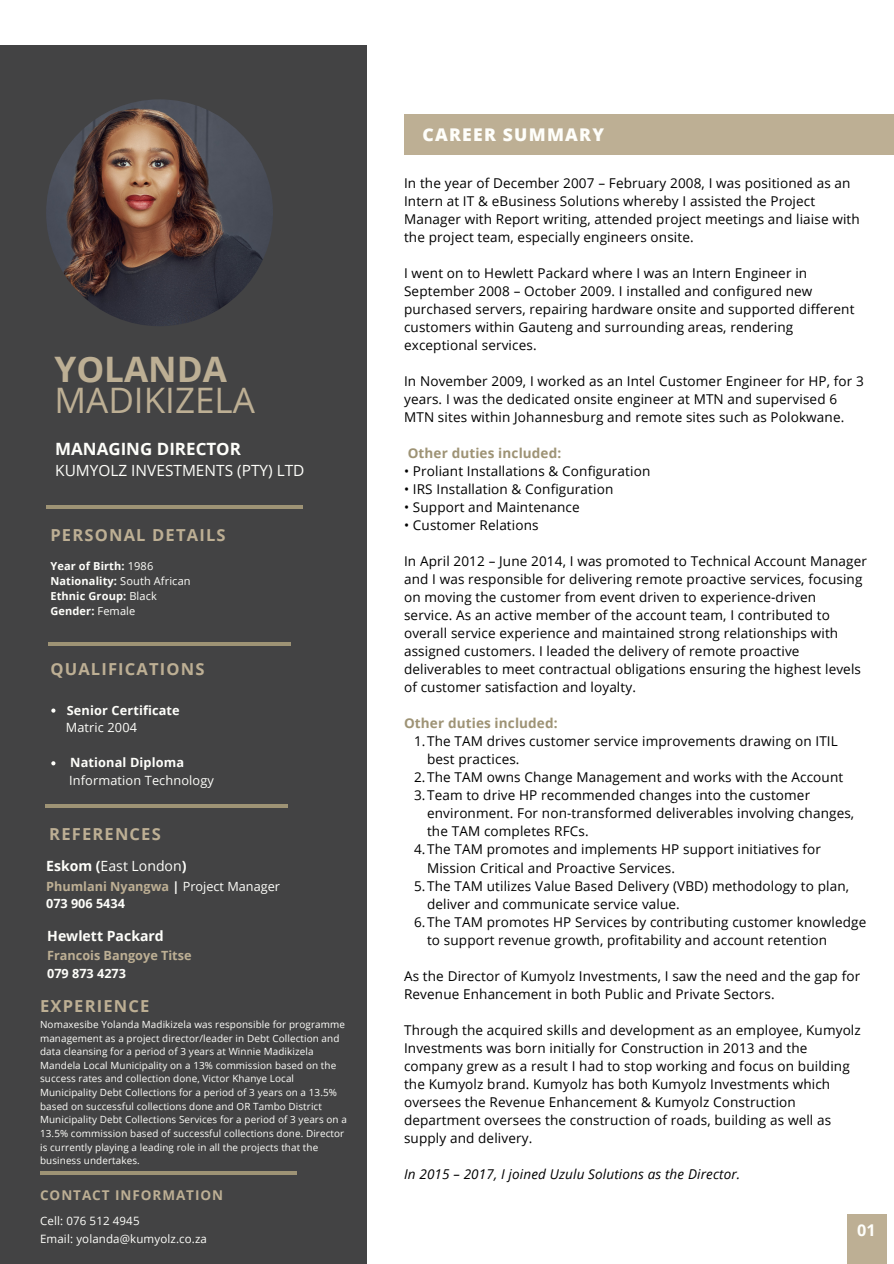
<style>
.page{position:relative;width:894px;height:1264px;background:#fff}
.page>*{position:absolute;margin:0;border:0;box-sizing:border-box;transform-origin:0 0}
.t1{font:35.1px "Open Sans";color:#bdaf94}
.t2{font:700 35.1px "Open Sans";color:#bdaf94}
.t3{font:800 17.55px "Open Sans";letter-spacing:.07em;color:#fefefa}
.t4{font:700 16.95px "Open Sans";color:#fefefa}
.t5{font:700 16.5px "Open Sans";letter-spacing:.07em;color:#bdaf94}
.t6{font:700 16.2px "Open Sans";color:#fefefa}
.t7{font:15.45px "Open Sans";color:#fefefa}
.t8{font:14.1px "Open Sans";color:#fefefa}
.t9{font:700 14.1px "Open Sans";color:#fefefa}
.t10{font:13.5px/18px "Open Sans";letter-spacing:.01em;color:#000}
.t11{font:italic 13.5px "Open Sans";letter-spacing:.01em;color:#000}
.t12{font:700 13.5px "Open Sans";letter-spacing:.01em;color:#9e9375}
.t13{font:700 13.5px "Open Sans";letter-spacing:.07em;color:#bdaf94}
.t14{font:700 12.75px "Open Sans";letter-spacing:.01em;color:#fefefa}
.t15{font:12.75px "Open Sans";letter-spacing:.01em;color:#fefefa}
.t16{font:700 12.6px/17.5px "Open Sans";color:#bdaf94}
.t17{font:700 12.6px "Open Sans";color:#fefefa}
.t18{font:11.55px "Open Sans";letter-spacing:.01em;color:#fefefa}
.t19{font:700 10.95px/14.7px "Open Sans";letter-spacing:.01em;color:#fefefa}
.t20{font:9.9px/13.6px "Open Sans";letter-spacing:.01em;color:#fefefa}
.s1{font-weight:400}
.s2{font-weight:700}
.s3{color:#fefefa}
.s4{font-weight:400;color:#fefefa}
</style>
<div class="page">
<div style="left:0;top:46px;width:367px;height:1217px;background:#434344"></div>
<hr style="left:49px;top:642px;width:242px;height:4px;background:#9e9375">
<img style="left:46px;top:99px;width:227px;height:227px;border-radius:50%">
<div style="left:846px;top:1213px;width:40px;height:50px;background:#bdaf94"></div>
<svg style="left:51px;top:708px;width:4px;height:4px"></svg>
<svg style="left:51px;top:761px;width:4px;height:4px"></svg>
<hr style="left:45px;top:804px;width:242px;height:3px;background:#9e9375">
<hr style="left:40px;top:1171px;width:257px;height:3px;background:#9e9375">
<div style="left:404px;top:114px;width:489px;height:41px;background:#bdaf94"></div>
<hr style="left:46px;top:505px;width:257px;height:3px;background:#9e9375">
<h1 class="t2" style="left:54px;top:344px;width:174px">YOLANDA</h1>
<h1 class="t1" style="left:54px;top:375px;width:202px">MADIKIZELA</h1>
<p class="t4" style="left:55px;top:437px;width:187px">MANAGING DIRECTOR</p>
<p class="t7" style="left:55px;top:459px;width:251px">KUMYOLZ INVESTMENTS (PTY) LTD</p>
<p class="t5" style="left:50px;top:523px;width:177px">PERSONAL DETAILS</p>
<p class="t19" style="left:50px;top:559px;width:142px">Year of Birth: <span class="s1">1986<br></span>Nationality: <span class="s1">South African<br></span>Ethnic Group: <span class="s1">Black<br></span>Gender: <span class="s1">Female</span></p>
<p class="t5" style="left:50px;top:657px;width:156px">QUALIFICATIONS</p>
<p class="t14" style="left:67px;top:701px;width:114px">Senior Certificate</p>
<p class="t15" style="left:66px;top:718px;width:73px">Matric 2004</p>
<p class="t14" style="left:70px;top:753px;width:115px">National Diploma</p>
<p class="t15" style="left:69px;top:771px;width:146px">Information Technology</p>
<p class="t5" style="left:49px;top:822px;width:113px">REFERENCES</p>
<p class="t8" style="left:46px;top:855px;width:142px"><span class="s2">Eskom (</span>East London<span class="s2">)</span></p>
<p class="t16" style="left:46px;top:877px;width:235px">Phumlani Nyangwa <span class="s3">|</span> <span class="s4">Project Manager<br></span><span class="s3">073 906 5434</span></p>
<p class="t9" style="left:47px;top:925px;width:118px">Hewlett Packard</p>
<p class="t16" style="left:47px;top:946px;width:146px">Francois Bangoye Titse</p>
<p class="t17" style="left:47px;top:964px;width:80px">079 873 4273</p>
<p class="t5" style="left:40px;top:994px;width:111px">EXPERIENCE</p>
<p class="t20" style="left:40px;top:1017px;width:308px">Nomaxesibe Yolanda Madikizela was responsible for programme management as a project director/leader in Debt Collection and data cleansing for a period of 3 years at Winnie Madikizela Mandela Local Municipality on a 13% commission based on the success rates and collection done, Victor Khanye Local Municipality Debt Collections for a period of 3 years on a 13.5% based on successful collections done and OR Tambo District Municipality Debt Collections Services for a period of 3 years on a 13.5% commission based of successful collections done. Director is currently playing a leading role in all the projects that the business undertakes.</p>
<p class="t13" style="left:40px;top:1185px;width:184px">CONTACT INFORMATION</p>
<p class="t18" style="left:40px;top:1212px;width:101px">Cell: 076 512 4945</p>
<p class="t18" style="left:40px;top:1230px;width:168px">Email: yolanda@kumyolz.co.za</p>
<p class="t3" style="left:422px;top:122px;width:183px">CAREER SUMMARY</p>
<p class="t10" style="left:404px;top:173px;width:457px">In the year of December 2007 – February 2008, I was positioned as an Intern at IT &amp; eBusiness Solutions whereby I assisted the Project Manager with Report writing, attended project meetings and liaise with the project team, especially engineers onsite.</p>
<p class="t10" style="left:404px;top:263px;width:452px">I went on to Hewlett Packard where I was an Intern Engineer in September 2008 – October 2009. I installed and configured new purchased servers, repairing hardware onsite and supported different customers within Gauteng and surrounding areas, rendering exceptional services.</p>
<p class="t10" style="left:404px;top:371px;width:461px">In November 2009, I worked as an Intel Customer Engineer for HP, for 3 years. I was the dedicated onsite engineer at MTN and supervised 6<br>MTN sites within Johannesburg and remote sites such as Polokwane.</p>
<p class="t12" style="left:407px;top:443px;width:155px">Other duties included:</p>
<p class="t10" style="left:404px;top:462px;width:248px">• Proliant Installations &amp; Configuration</p>
<p class="t10" style="left:404px;top:480px;width:211px">• IRS Installation &amp; Configuration</p>
<p class="t10" style="left:404px;top:498px;width:177px">• Support and Maintenance</p>
<p class="t10" style="left:404px;top:516px;width:136px">• Customer Relations</p>
<p class="t10" style="left:404px;top:552px;width:464px">In April 2012 – June 2014, I was promoted to Technical Account Manager and I was responsible for delivering remote proactive services, focusing on moving the customer from event driven to experience-driven service. As an active member of the account team, I contributed to overall service experience and maintained strong relationships with assigned customers. I leaded the delivery of remote proactive deliverables to meet contractual obligations ensuring the highest levels of customer satisfaction and loyalty.</p>
<p class="t12" style="left:404px;top:714px;width:155px">Other duties included:</p>
<p class="t10" style="left:414px;top:732px;width:425px">1.The TAM drives customer service improvements drawing on ITIL</p>
<p class="t10" style="left:427px;top:750px;width:94px">best practices.</p>
<p class="t10" style="left:414px;top:768px;width:430px">2.The TAM owns Change Management and works with the Account</p>
<p class="t10" style="left:414px;top:786px;width:397px">3.Team to drive HP recommended changes into the customer</p>
<p class="t10" style="left:427px;top:804px;width:428px">environment. For non-transformed deliverables involving changes,</p>
<p class="t10" style="left:427px;top:822px;width:163px">the TAM completes RFCs.</p>
<p class="t10" style="left:414px;top:840px;width:408px">4.The TAM promotes and implements HP support initiatives for</p>
<p class="t10" style="left:427px;top:858px;width:249px">Mission Critical and Proactive Services.</p>
<p class="t10" style="left:414px;top:876px;width:436px">5.The TAM utilizes Value Based Delivery (VBD) methodology to plan,</p>
<p class="t10" style="left:427px;top:894px;width:254px">deliver and communicate service value.</p>
<p class="t10" style="left:414px;top:912px;width:453px">6.The TAM promotes HP Services by contributing customer knowledge</p>
<p class="t10" style="left:427px;top:930px;width:401px">to support revenue growth, profitability and account retention</p>
<p class="t10" style="left:404px;top:966px;width:457px">As the Director of Kumyolz Investments, I saw the need and the gap for<br>Revenue Enhancement in both Public and Private Sectors.</p>
<p class="t10" style="left:404px;top:1020px;width:458px">Through the acquired skills and development as an employee, Kumyolz Investments was born initially for Construction in 2013 and the company grew as a result I had to stop working and focus on building the Kumyolz brand. Kumyolz has both Kumyolz Investments which oversees the Revenue Enhancement &amp; Kumyolz Construction department oversees the construction of roads, building as well as supply and delivery.</p>
<p class="t11" style="left:404px;top:1164px;width:338px">In 2015 – 2017, I joined Uzulu Solutions as the Director.</p>
<p class="t6" style="left:857px;top:1218px;width:20px">01</p>
</div>
